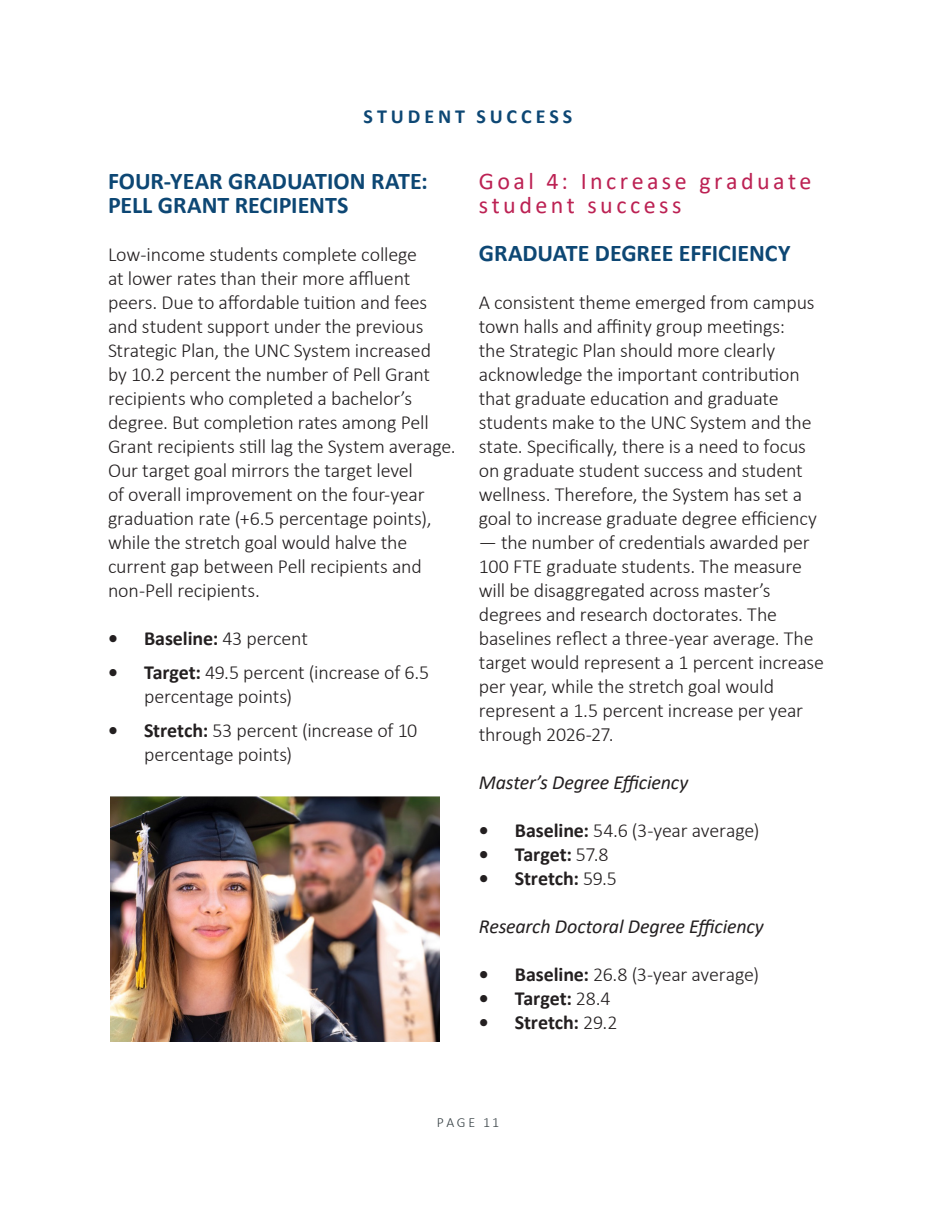
<style>
.page{position:relative;width:936px;height:1224px;background:#fff}
.page>*{position:absolute;margin:0;border:0;box-sizing:border-box;transform-origin:0 0}
.Body{font:700 24px/24px "Calibri";color:#0d4774}
.Body-2{font:24px/24px "Calibri";letter-spacing:.145em;color:#bc2153}
.Body-3{font:300 20px/24px "Calibri";letter-spacing:-.01em;color:#231f20}
.t1{font:700 20px "Calibri";letter-spacing:-.005em;color:#231f20}
.Body-4{font:italic 20px "Calibri";letter-spacing:-.01em;color:#231f20}
.t2{font:700 20px "Calibri";letter-spacing:.195em;color:#0d4774}
.t3{font:300 14px "Calibri";letter-spacing:.18em;color:#353f43}
.s1{font-weight:300}
.s2{font-weight:700}
</style>
<div class="page">
<img style="left:110px;top:797px;width:330px;height:245px">
<p class="t2" style="left:364px;top:102px;width:210px">STUDENT SUCCESS</p>
<p class="Body" style="left:108px;top:169px;width:321px">FOUR-YEAR GRADUATION RATE:<br>PELL GRANT RECIPIENTS</p>
<p class="Body-3" style="left:108px;top:242px;width:349px">Low-income students complete college<br>at lower rates than their more affluent peers. Due to affordable tuition and fees and student support under the previous Strategic Plan, the UNC System increased<br>by 10.2 percent the number of Pell Grant recipients who completed a bachelor’s degree. But completion rates among Pell Grant recipients still lag the System average.<br>Our target goal mirrors the target level<br>of overall improvement on the four-year graduation rate (+6.5 percentage points), while the stretch goal would halve the current gap between Pell recipients and non-Pell recipients.</p>
<p class="t1" style="left:108px;top:624px;width:201px">• Baseline: <span class="s1">43 percent</span></p>
<p class="Body-3" style="left:144px;top:660px;width:287px;text-indent:-36px"><span class="s2">• Target:</span> 49.5 percent (increase of 6.5 percentage points)</p>
<p class="Body-3" style="left:144px;top:718px;width:275px;text-indent:-36px"><span class="s2">• Stretch:</span> 53 percent (increase of 10 percentage points)</p>
<p class="Body-2" style="left:479px;top:168px;width:334px">Goal 4: Increase graduate student success</p>
<p class="Body" style="left:479px;top:241px;width:313px">GRADUATE DEGREE EFFICIENCY</p>
<p class="Body-3" style="left:479px;top:290px;width:340px">A consistent theme emerged from campus town halls and affinity group meetings:<br>the Strategic Plan should more clearly acknowledge the important contribution that graduate education and graduate students make to the UNC System and the state. Specifically, there is a need to focus on graduate student success and student wellness. Therefore, the System has set a goal to increase graduate degree efficiency</p>
<p class="Body-3" style="left:479px;top:530px;width:347px">— the number of credentials awarded per 100 FTE graduate students. The measure will be disaggregated across master’s degrees and research doctorates. The baselines reflect a three-year average. The target would represent a 1 percent increase per year, while the stretch goal would represent a 1.5 percent increase per year through 2026-27.</p>
<p class="Body-4" style="left:479px;top:768px;width:211px">Master’s Degree Efficiency</p>
<p class="Body-3" style="left:479px;top:818px;width:282px"><span class="s2">• Baseline:</span> 54.6 (3-year average)</p>
<p class="t1" style="left:479px;top:840px;width:131px">• Target: <span class="s1">57.8</span></p>
<p class="t1" style="left:479px;top:864px;width:140px">• Stretch: <span class="s1">59.5</span></p>
<p class="Body-4" style="left:479px;top:912px;width:287px">Research Doctoral Degree Efficiency</p>
<p class="Body-3" style="left:479px;top:962px;width:282px"><span class="s2">• Baseline:</span> 26.8 (3-year average)</p>
<p class="t1" style="left:479px;top:984px;width:133px">• Target: <span class="s1">28.4</span></p>
<p class="t1" style="left:479px;top:1008px;width:140px">• Stretch: <span class="s1">29.2</span></p>
<p class="t3" style="left:437px;top:1113px;width:64px">PAGE 11</p>
</div>
